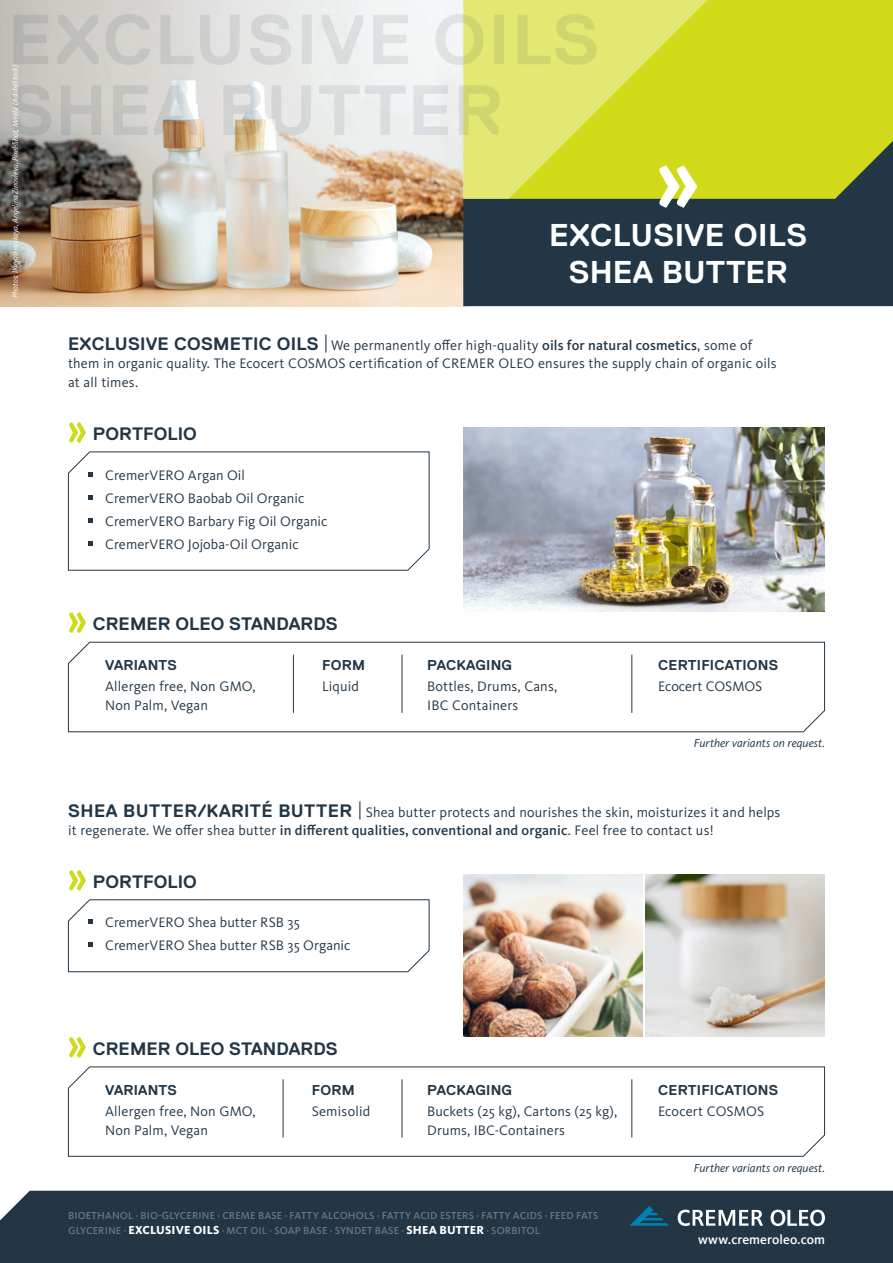
<style>
.page{position:relative;width:893px;height:1263px;background:#fff}
.page>*{position:absolute;margin:0;border:0;box-sizing:border-box;transform-origin:0 0}
.t1{font:700 31.5px/37.5px "Replica Pro";letter-spacing:.005em;color:#fff;text-align:center}
.t2{font:700 18px "Replica Pro";letter-spacing:.005em;color:#223646}
.t3{font:14.25px/18.8px "Kievit OT";letter-spacing:.015em;color:#223646}
.t4{font:700 14.25px "Replica Pro";letter-spacing:.015em;color:#223646}
.t5{font:500 13.5px "Kievit OT";letter-spacing:.005em;color:#fff}
.t6{font:italic 12px "Kievit OT";color:#223646}
.t7{font:500 10.5px/15px "Kievit OT";letter-spacing:.015em;color:#6a7582}
.t8{font:italic 7.8px "Kievit OT";color:#fff}
.s1{font-family:"Replica Pro";font-weight:700;font-size:18px}
.s2{font-size:18px}
.s3{font-weight:500}
.s4{font-weight:800;font-size:12px;color:#fff}
</style>
<div class="page">
<div style="left:0;top:1191px;width:893px;height:72px;background:#223646"></div>
<svg style="left:629px;top:1206px;width:40px;height:20px"></svg>
<svg style="left:678px;top:1209px;width:85px;height:17px"></svg>
<svg style="left:771px;top:1209px;width:54px;height:17px"></svg>
<img style="left:0;top:0;width:463px;height:306px">
<div style="left:463px;top:199px;width:430px;height:107px;background:#223646"></div>
<svg style="left:463px;top:0;width:430px;height:199px;background:#d0d932"></svg>
<svg style="left:659px;top:165px;width:38px;height:43px"></svg>
<svg style="left:11px;top:85px;width:489px;height:51px;background:#d7d7cb"></svg>
<svg style="left:13px;top:14px;width:584px;height:51px;background:#d9dbc0"></svg>
<svg style="left:68px;top:899px;width:362px;height:73px"></svg>
<svg style="left:69px;top:870px;width:17px;height:21px"></svg>
<img style="left:646px;top:874px;width:179px;height:162px">
<svg style="left:68px;top:451px;width:362px;height:120px"></svg>
<svg style="left:69px;top:422px;width:17px;height:21px"></svg>
<img style="left:464px;top:427px;width:361px;height:184px">
<img style="left:463px;top:874px;width:180px;height:162px">
<svg style="left:68px;top:641px;width:757px;height:91px"></svg>
<hr style="left:402px;top:655px;width:1px;height:58px;background:#223646">
<hr style="left:631px;top:655px;width:1px;height:58px;background:#223646">
<hr style="left:293px;top:655px;width:1px;height:58px;background:#223646">
<svg style="left:69px;top:612px;width:17px;height:21px"></svg>
<svg style="left:68px;top:1066px;width:757px;height:91px"></svg>
<hr style="left:402px;top:1079px;width:1px;height:58px;background:#223646">
<hr style="left:631px;top:1079px;width:1px;height:58px;background:#223646">
<hr style="left:283px;top:1079px;width:1px;height:58px;background:#223646">
<svg style="left:69px;top:1037px;width:17px;height:21px"></svg>
<p class="t8" style="left:10px;top:298px;width:235px;rotate:-90deg">Photos: IKvyatkovskaya, Angelina Zinovieva, Pixel-Shot, Mirela (AdobeStock)</p>
<h1 class="t1" style="left:549px;top:216px;width:260px">EXCLUSIVE OILS<br>SHEA BUTTER</h1>
<p class="t3" style="left:68px;top:336px;width:710px"><span class="s1">EXCLUSIVE COSMETIC OILS</span> <span class="s2">|</span> We permanently offer high-quality <span class="s3">oils for natural cosmetics</span>, some of them in organic quality. The Ecocert COSMOS certification of CREMER OLEO ensures the supply chain of organic oils at all times.</p>
<p class="t2" style="left:93px;top:424px;width:106px">PORTFOLIO</p>
<p class="t3" style="left:105px;top:464px;width:224px;line-height:23px">CremerVERO Argan Oil<br>CremerVERO Baobab Oil Organic<br>CremerVERO Barbary Fig Oil Organic<br>CremerVERO Jojoba-Oil Organic</p>
<p class="t2" style="left:93px;top:614px;width:246px">CREMER OLEO STANDARDS</p>
<p class="t4" style="left:105px;top:657px;width:73px">VARIANTS</p>
<p class="t3" style="left:105px;top:677px;width:152px">Allergen free, Non GMO,<br>Non Palm, Vegan</p>
<p class="t4" style="left:322px;top:657px;width:44px">FORM</p>
<p class="t3" style="left:322px;top:677px;width:38px">Liquid</p>
<p class="t4" style="left:427px;top:657px;width:86px">PACKAGING</p>
<p class="t3" style="left:427px;top:677px;width:132px">Bottles, Drums, Cans,<br>IBC Containers</p>
<p class="t4" style="left:658px;top:657px;width:122px">CERTIFICATIONS</p>
<p class="t3" style="left:658px;top:677px;width:106px">Ecocert COSMOS</p>
<p class="t6" style="left:694px;top:736px;width:133px">Further variants on request.</p>
<p class="t3" style="left:68px;top:803px;width:714px"><span class="s1">SHEA BUTTER/KARITÉ BUTTER</span> <span class="s2">|</span> Shea butter protects and nourishes the skin, moisturizes it and helps it regenerate. We offer shea butter <span class="s3">in different qualities, conventional and organic</span>. Feel free to contact us!</p>
<p class="t2" style="left:93px;top:871px;width:106px">PORTFOLIO</p>
<p class="t3" style="left:105px;top:911px;width:247px;line-height:23px">CremerVERO Shea butter RSB 35<br>CremerVERO Shea butter RSB 35 Organic</p>
<p class="t2" style="left:93px;top:1038px;width:246px">CREMER OLEO STANDARDS</p>
<p class="t4" style="left:105px;top:1082px;width:73px">VARIANTS</p>
<p class="t3" style="left:105px;top:1102px;width:152px">Allergen free, Non GMO,<br>Non Palm, Vegan</p>
<p class="t4" style="left:312px;top:1082px;width:44px">FORM</p>
<p class="t3" style="left:312px;top:1102px;width:60px">Semisolid</p>
<p class="t4" style="left:427px;top:1082px;width:86px">PACKAGING</p>
<p class="t3" style="left:427px;top:1102px;width:191px">Buckets (25 kg), Cartons (25 kg),<br>Drums, IBC-Containers</p>
<p class="t7" style="left:68px;top:1208px;width:532px">BIOETHANOL · BIO-GLYCERINE · CREME BASE · FATTY ALCOHOLS · FATTY ACID ESTERS · FATTY ACIDS · FEED FATS<br>GLYCERINE · <span class="s4">EXCLUSIVE OILS</span> · MCT OIL · SOAP BASE · SYNDET BASE · <span class="s4">SHEA BUTTER</span> · SORBITOL</p>
<p class="t4" style="left:658px;top:1082px;width:122px">CERTIFICATIONS</p>
<p class="t3" style="left:658px;top:1102px;width:108px">Ecocert COSMOS</p>
<p class="t6" style="left:694px;top:1161px;width:133px">Further variants on request.</p>
<p class="t5" style="left:698px;top:1231px;width:128px">www.cremeroleo.com</p>
</div>
